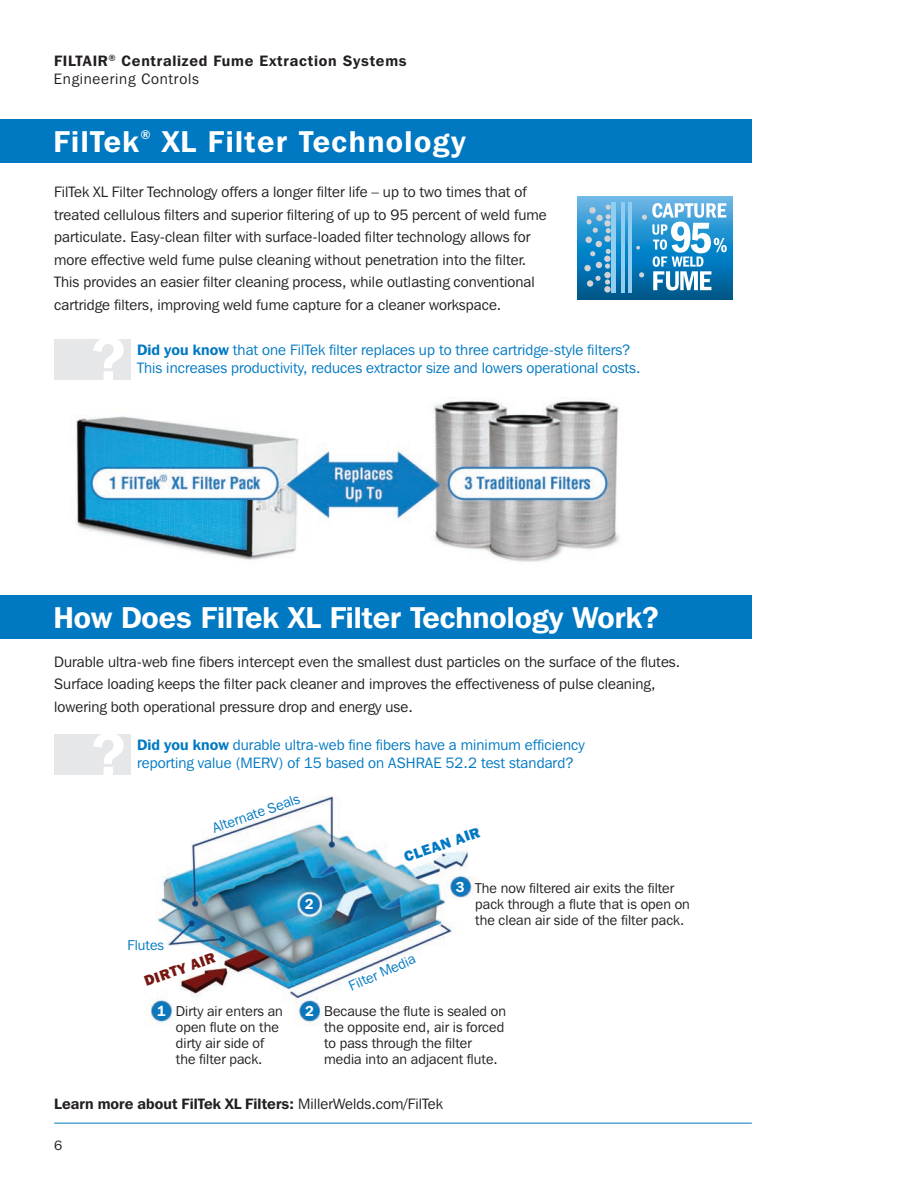
<style>
.page{position:relative;width:918px;height:1188px;background:#fff}
.page>*{position:absolute;margin:0;border:0;box-sizing:border-box;transform-origin:0 0}
.t1{font:600 61.05px "Franklin Gothic IT Cby BT";color:#fff}
.t2{font:600 30px "Franklin Gothic IT Cby BT";color:#fff}
.t3{font:600 30px "Franklin Gothic IT Cby BT";letter-spacing:.05em;color:#fff}
.t4{font:15px/22.5px "Franklin Gothic IT Cby BT";letter-spacing:.005em;color:#231f20}
.t5{font:15px/18px "Franklin Gothic IT Cby BT";letter-spacing:.005em;color:#0079c2}
.t6{font:600 15px/18px "Franklin Gothic IT Cby BT";letter-spacing:.05em;color:#231f20}
.t7{font:600 15px "Franklin Gothic IT Cby BT";letter-spacing:.005em;color:#231f20}
.t8{font:800 14.55px "Franklin Gothic IT Cby BT";color:#771712}
.t9{font:800 14.55px "Franklin Gothic IT Cby BT";color:#0079c2}
.t10{font:600 14.55px "Franklin Gothic IT Cby BT";color:#fff}
.t11{font:14.25px/15.8px "Franklin Gothic IT Cby BT";letter-spacing:.005em;color:#231f20}
.t12{font:14.25px "Franklin Gothic IT Cby BT";letter-spacing:.005em;color:#0079c2}
.t13{font:13.5px "Franklin Gothic IT Cby BT";color:#231f20}
.t14{font:600 12.3px "Franklin Gothic IT Cby BT";color:#fff}
.s1{font-weight:400}
.s2{font-weight:600}
</style>
<div class="page">
<div style="left:0;top:120px;width:752px;height:43px;background:#0079c2"></div>
<hr style="left:54px;top:1123px;width:698px;height:1px;background:#0079c2">
<div style="left:54px;top:339px;width:77px;height:41px;background:#e6e7e9"></div>
<div style="left:54px;top:734px;width:77px;height:41px;background:#e6e7e9"></div>
<img style="left:76px;top:400px;width:543px;height:162px">
<div style="left:0;top:596px;width:752px;height:43px;background:#0079c2"></div>
<img style="left:146px;top:795px;width:328px;height:231px">
<svg style="left:578px;top:197px;width:155px;height:102px;background:#2888bf"></svg>
<hr style="left:612px;top:202px;width:4px;height:91px;background:#8fcef1">
<hr style="left:622px;top:202px;width:3px;height:91px;background:#8fcef1">
<hr style="left:629px;top:202px;width:3px;height:91px;background:#8fcef1">
<svg style="left:606px;top:205px;width:5px;height:14px"></svg>
<div style="left:604px;top:220px;width:7px;height:7px;background:#d1d2d4;border-radius:50%"></div>
<div style="left:589px;top:207px;width:7px;height:7px;background:#d1d2d4;border-radius:50%"></div>
<div style="left:596px;top:215px;width:7px;height:6px;background:#d1d2d4;border-radius:50%"></div>
<div style="left:604px;top:236px;width:7px;height:6px;background:#d1d2d4;border-radius:50%"></div>
<div style="left:585px;top:237px;width:7px;height:6px;background:#d1d2d4;border-radius:50%"></div>
<svg style="left:606px;top:228px;width:5px;height:5px"></svg>
<svg style="left:586px;top:219px;width:12px;height:14px"></svg>
<svg style="left:590px;top:241px;width:21px;height:15px"></svg>
<svg style="left:595px;top:276px;width:15px;height:9px"></svg>
<div style="left:584px;top:265px;width:7px;height:6px;background:#d1d2d4;border-radius:50%"></div>
<svg style="left:596px;top:262px;width:14px;height:7px"></svg>
<div style="left:604px;top:286px;width:7px;height:7px;background:#d1d2d4;border-radius:50%"></div>
<div style="left:587px;top:280px;width:6px;height:7px;background:#d1d2d4;border-radius:50%"></div>
<div style="left:604px;top:256px;width:7px;height:6px;background:#d1d2d4;border-radius:50%"></div>
<div style="left:604px;top:272px;width:7px;height:6px;background:#d1d2d4;border-radius:50%"></div>
<svg style="left:636px;top:203px;width:91px;height:87px"></svg>
<p class="t6" style="left:54px;top:52px;width:354px">FILTAIR<sup>®</sup> Centralized Fume Extraction Systems<br><span class="s1">Engineering Controls</span></p>
<p class="t2" style="left:53px;top:123px;width:87px">FilTek</p>
<p class="t14" style="left:141px;top:127px;width:12px">®</p>
<p class="t3" style="left:162px;top:123px;width:305px">XL Filter Technology</p>
<p class="t4" style="left:54px;top:180px;width:494px">FilTek XL Filter Technology offers a longer filter life – up to two times that of treated cellulous filters and superior filtering of up to 95 percent of weld fume particulate. Easy-clean filter with surface-loaded filter technology allows for more effective weld fume pulse cleaning without penetration into the filter.<br>This provides an easier filter cleaning process, while outlasting conventional cartridge filters, improving weld fume capture for a cleaner workspace.</p>
<p class="t1" style="left:92px;top:320px;width:36px">?</p>
<p class="t5" style="left:137px;top:340px;width:495px"><span class="s2">Did you know</span> that one FilTek filter replaces up to three cartridge-style filters?</p>
<p class="t5" style="left:137px;top:358px;width:505px">This increases productivity, reduces extractor size and lowers operational costs.</p>
<p class="t2" style="left:53px;top:598px;width:607px">How Does FilTek XL Filter Technology Work?</p>
<p class="t4" style="left:54px;top:650px;width:628px">Durable ultra-web fine fibers intercept even the smallest dust particles on the surface of the flutes.<br>Surface loading keeps the filter pack cleaner and improves the effectiveness of pulse cleaning, lowering both operational pressure drop and energy use.</p>
<p class="t1" style="left:92px;top:716px;width:36px">?</p>
<p class="t5" style="left:137px;top:736px;width:449px"><span class="s2">Did you know</span> durable ultra-web fine fibers have a minimum efficiency reporting value (MERV) of 15 based on ASHRAE 52.2 test standard?</p>
<p class="t12" style="left:210px;top:820px;width:93px;rotate:-19deg">Alternate Seals</p>
<p class="t10" style="left:305px;top:895px;width:10px">2</p>
<p class="t9" style="left:401px;top:849px;width:81px;rotate:-19deg">CLEAN AIR</p>
<p class="t10" style="left:456px;top:878px;width:10px">3</p>
<p class="t11" style="left:475px;top:880px;width:216px">The now filtered air exits the filter pack through a flute that is open on the clean air side of the filter pack.</p>
<p class="t12" style="left:128px;top:936px;width:38px">Flutes</p>
<p class="t8" style="left:142px;top:973px;width:76px;rotate:-19deg">DIRTY AIR</p>
<p class="t12" style="left:346px;top:978px;width:73px;rotate:-24deg">Filter Media</p>
<p class="t10" style="left:157px;top:1001px;width:10px">1</p>
<p class="t10" style="left:305px;top:1001px;width:10px">2</p>
<p class="t11" style="left:176px;top:1003px;width:108px">Dirty air enters an open flute on the dirty air side of the filter pack.</p>
<p class="t11" style="left:324px;top:1003px;width:183px">Because the flute is sealed on the opposite end, air is forced to pass through the filter media into an adjacent flute.</p>
<p class="t7" style="left:54px;top:1095px;width:390px">Learn more about FilTek XL Filters: <span class="s1">MillerWelds.com/FilTek</span></p>
<p class="t13" style="left:54px;top:1136px;width:10px">6</p>
</div>
